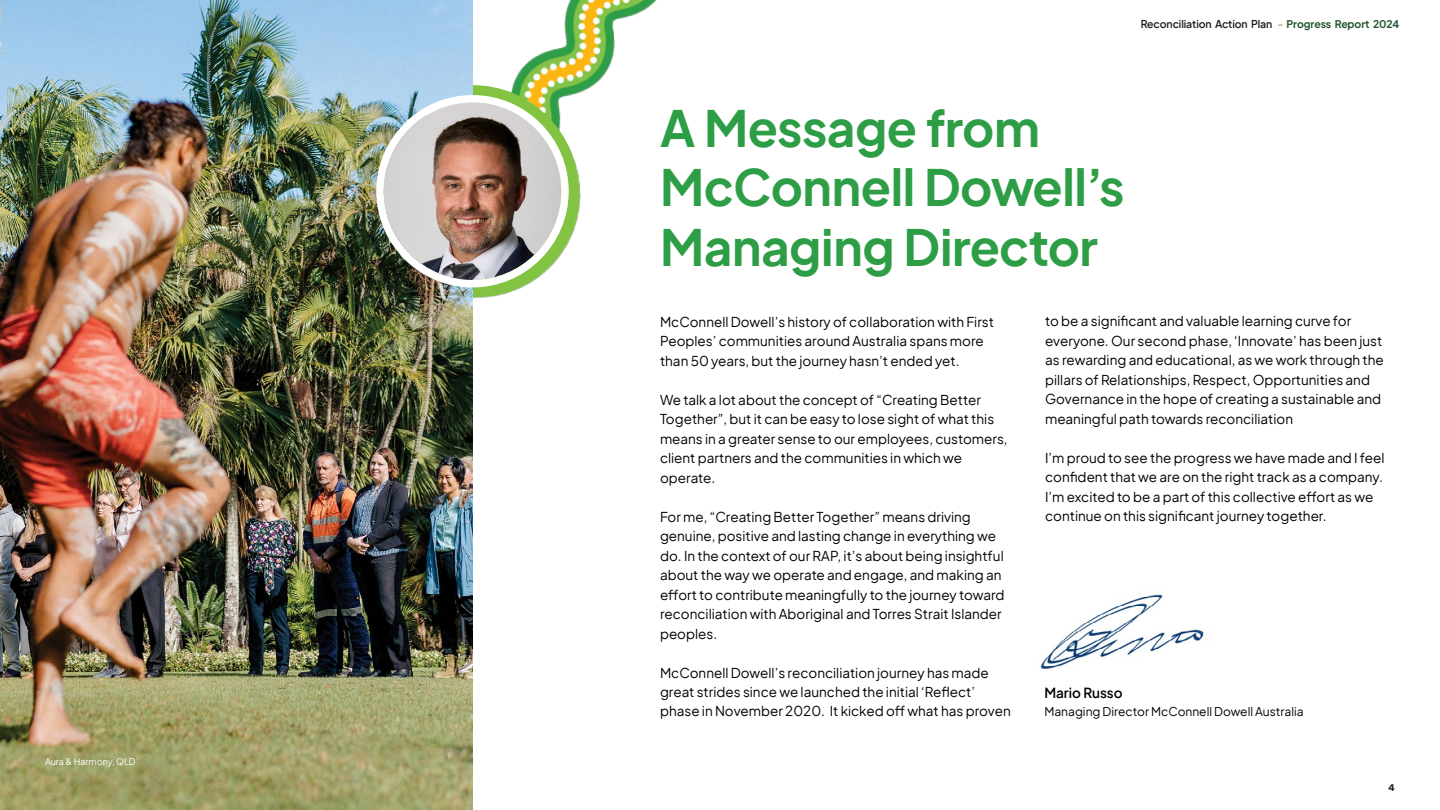
<style>
.page{position:relative;width:1440px;height:810px;background:#fff}
.page>*{position:absolute;margin:0;border:0;box-sizing:border-box;transform-origin:0 0}
.t1{font:700 49.5px/59.4px "Plus Jakarta Sans";letter-spacing:-.01em;color:#2e9e46}
.t2{font:13.5px/19.5px "Plus Jakarta Sans";color:#000}
.t3{font:600 13.5px "Plus Jakarta Sans";color:#000}
.t4{font:12px "Plus Jakarta Sans";color:#000}
.t5{font:600 10.5px "Plus Jakarta Sans";letter-spacing:-.01em;color:#1a1a1a}
.t6{font:700 10.5px "Circular XX";color:#1a1a1a}
.t7{font:9px "Plus Jakarta Sans";color:#fff}
.s1{color:#999}
.s2{font-weight:700;color:#235830}
</style>
<div class="page">
<img style="left:472px;top:0;width:185px;height:338px">
<img style="left:1040px;top:594px;width:164px;height:76px">
<svg style="left:366px;top:85px;width:213px;height:212px;fill:#82c341"></svg>
<img style="left:0;top:0;width:472px;height:810px">
<img style="left:384px;top:103px;width:177px;height:177px;border-radius:89px">
<div style="left:376px;top:95px;width:193px;height:192px;border:8px solid #fff;border-radius:50%"></div>
<p class="t7" style="left:45px;top:754px;width:92px">Aura &amp; Harmony, QLD</p>
<p class="t5" style="left:1141px;top:15px;width:260px">Reconciliation Action Plan <span class="s1">-</span> <span class="s2">Progress Report 2024</span></p>
<h1 class="t1" style="left:660px;top:93px;width:466px">A Message from<br>McConnell Dowell’s<br>Managing Director</h1>
<p class="t2" style="left:660px;top:310px;width:336px">McConnell Dowell’s history of collaboration with First<br>Peoples’ communities around Australia spans more than 50 years, but the journey hasn’t ended yet.</p>
<p class="t2" style="left:660px;top:388px;width:349px">We talk a lot about the concept of “Creating Better Together”, but it can be easy to lose sight of what this means in a greater sense to our employees, customers, client partners and the communities in which we operate.</p>
<p class="t2" style="left:660px;top:505px;width:346px">For me, “Creating Better Together” means driving genuine, positive and lasting change in everything we do. In the context of our RAP, it’s about being insightful about the way we operate and engage, and making an effort to contribute meaningfully to the journey toward reconciliation with Aboriginal and Torres Strait Islander peoples.</p>
<p class="t2" style="left:660px;top:661px;width:352px">McConnell Dowell’s reconciliation journey has made great strides since we launched the initial ‘Reflect’ phase in November 2020. It kicked off what has proven</p>
<p class="t2" style="left:1045px;top:310px;width:340px">to be a significant and valuable learning curve for everyone. Our second phase, ‘Innovate’ has been just as rewarding and educational, as we work through the pillars of Relationships, Respect, Opportunities and Governance in the hope of creating a sustainable and meaningful path towards reconciliation</p>
<p class="t2" style="left:1045px;top:447px;width:341px">I’m proud to see the progress we have made and I feel confident that we are on the right track as a company.<br>I’m excited to be a part of this collective effort as we continue on this significant journey together.</p>
<p class="t3" style="left:1044px;top:681px;width:80px">Mario Russo</p>
<p class="t4" style="left:1044px;top:702px;width:261px">Managing Director McConnell Dowell Australia</p>
<p class="t6" style="left:1389px;top:780px;width:8px">4</p>
</div>
